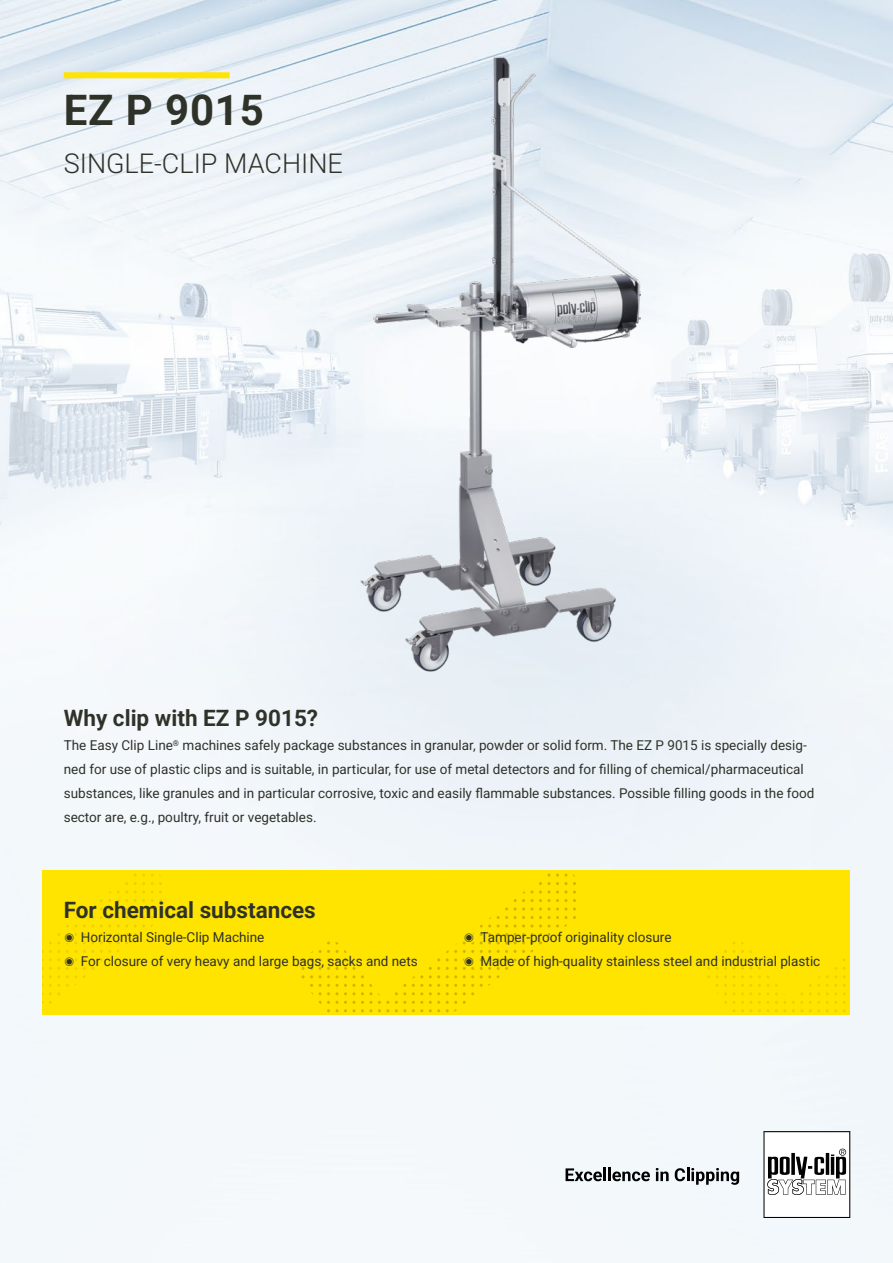
<style>
.page{position:relative;width:893px;height:1263px;background:#fff}
.page>*{position:absolute;margin:0;border:0;box-sizing:border-box;transform-origin:0 0}
.t1{font:700 42px "Roboto";letter-spacing:.02em;color:#2f3229}
.t2{font:300 27px "Roboto";color:#2f3229}
.t3{font:700 22.5px "Roboto";color:#2f3229}
.t4{font:13.5px/24px "Roboto";color:#2f3229}
.s1{color:#ffe400}
</style>
<div class="page">
<img style="left:0;top:0;width:893px;height:1263px">
<div style="left:64px;top:72px;width:166px;height:6px;background:#ffe400"></div>
<svg style="left:763px;top:1131px;width:87px;height:87px"></svg>
<svg style="left:566px;top:1168px;width:84px;height:13px"></svg>
<svg style="left:656px;top:1168px;width:13px;height:13px"></svg>
<svg style="left:675px;top:1168px;width:64px;height:17px"></svg>
<div style="left:43px;top:870px;width:807px;height:144px;background:#ffe400"></div>
<svg style="left:843px;top:1001px;width:3px;height:11px"></svg>
<svg style="left:826px;top:1001px;width:11px;height:11px"></svg>
<svg style="left:809px;top:1001px;width:11px;height:11px"></svg>
<svg style="left:792px;top:1001px;width:11px;height:11px"></svg>
<svg style="left:775px;top:1001px;width:11px;height:11px"></svg>
<svg style="left:758px;top:1001px;width:11px;height:11px"></svg>
<svg style="left:741px;top:1001px;width:11px;height:11px"></svg>
<svg style="left:724px;top:1001px;width:11px;height:11px"></svg>
<svg style="left:843px;top:984px;width:3px;height:11px"></svg>
<svg style="left:826px;top:984px;width:11px;height:11px"></svg>
<svg style="left:809px;top:984px;width:11px;height:11px"></svg>
<svg style="left:775px;top:984px;width:10px;height:11px"></svg>
<svg style="left:758px;top:984px;width:11px;height:11px"></svg>
<svg style="left:741px;top:984px;width:11px;height:11px"></svg>
<svg style="left:716px;top:984px;width:19px;height:11px"></svg>
<svg style="left:843px;top:967px;width:3px;height:11px"></svg>
<svg style="left:826px;top:967px;width:11px;height:11px"></svg>
<svg style="left:758px;top:967px;width:11px;height:11px"></svg>
<svg style="left:741px;top:967px;width:11px;height:11px"></svg>
<svg style="left:707px;top:967px;width:28px;height:11px"></svg>
<svg style="left:741px;top:950px;width:11px;height:11px"></svg>
<svg style="left:707px;top:950px;width:28px;height:11px"></svg>
<svg style="left:49px;top:984px;width:11px;height:11px"></svg>
<svg style="left:83px;top:967px;width:11px;height:11px"></svg>
<svg style="left:66px;top:967px;width:11px;height:11px"></svg>
<svg style="left:49px;top:967px;width:11px;height:11px"></svg>
<svg style="left:100px;top:950px;width:11px;height:11px"></svg>
<svg style="left:83px;top:950px;width:11px;height:11px"></svg>
<svg style="left:66px;top:950px;width:11px;height:11px"></svg>
<svg style="left:49px;top:950px;width:11px;height:11px"></svg>
<svg style="left:117px;top:933px;width:11px;height:11px"></svg>
<svg style="left:100px;top:933px;width:11px;height:11px"></svg>
<svg style="left:83px;top:933px;width:11px;height:11px"></svg>
<svg style="left:66px;top:933px;width:11px;height:11px"></svg>
<svg style="left:49px;top:933px;width:11px;height:11px"></svg>
<svg style="left:151px;top:916px;width:11px;height:11px"></svg>
<svg style="left:134px;top:916px;width:11px;height:11px"></svg>
<svg style="left:117px;top:916px;width:11px;height:11px"></svg>
<svg style="left:100px;top:916px;width:11px;height:11px"></svg>
<svg style="left:83px;top:916px;width:11px;height:11px"></svg>
<svg style="left:151px;top:899px;width:11px;height:11px"></svg>
<svg style="left:134px;top:899px;width:11px;height:11px"></svg>
<svg style="left:117px;top:899px;width:11px;height:11px"></svg>
<svg style="left:100px;top:899px;width:11px;height:11px"></svg>
<svg style="left:151px;top:874px;width:11px;height:19px"></svg>
<svg style="left:134px;top:874px;width:11px;height:19px"></svg>
<svg style="left:117px;top:882px;width:11px;height:11px"></svg>
<svg style="left:446px;top:1001px;width:11px;height:11px"></svg>
<svg style="left:429px;top:1001px;width:11px;height:11px"></svg>
<svg style="left:412px;top:1001px;width:11px;height:11px"></svg>
<svg style="left:395px;top:1001px;width:11px;height:11px"></svg>
<svg style="left:378px;top:1001px;width:11px;height:11px"></svg>
<svg style="left:361px;top:1001px;width:11px;height:11px"></svg>
<svg style="left:319px;top:1001px;width:36px;height:11px"></svg>
<svg style="left:463px;top:984px;width:11px;height:11px"></svg>
<svg style="left:446px;top:984px;width:11px;height:11px"></svg>
<svg style="left:429px;top:984px;width:11px;height:11px"></svg>
<svg style="left:412px;top:984px;width:11px;height:11px"></svg>
<svg style="left:395px;top:984px;width:11px;height:11px"></svg>
<svg style="left:361px;top:984px;width:11px;height:11px"></svg>
<svg style="left:319px;top:984px;width:36px;height:11px"></svg>
<svg style="left:310px;top:984px;width:3px;height:11px"></svg>
<svg style="left:497px;top:967px;width:11px;height:11px"></svg>
<svg style="left:480px;top:967px;width:11px;height:11px"></svg>
<svg style="left:463px;top:967px;width:11px;height:11px"></svg>
<svg style="left:446px;top:967px;width:11px;height:11px"></svg>
<svg style="left:429px;top:967px;width:11px;height:11px"></svg>
<svg style="left:412px;top:975px;width:11px;height:3px"></svg>
<svg style="left:319px;top:967px;width:36px;height:11px"></svg>
<svg style="left:301px;top:967px;width:12px;height:11px"></svg>
<svg style="left:514px;top:950px;width:11px;height:11px"></svg>
<svg style="left:497px;top:950px;width:11px;height:11px"></svg>
<svg style="left:480px;top:950px;width:11px;height:11px"></svg>
<svg style="left:463px;top:950px;width:11px;height:11px"></svg>
<svg style="left:446px;top:950px;width:11px;height:11px"></svg>
<svg style="left:319px;top:950px;width:34px;height:11px"></svg>
<svg style="left:302px;top:951px;width:11px;height:10px"></svg>
<svg style="left:531px;top:933px;width:19px;height:11px"></svg>
<svg style="left:514px;top:933px;width:11px;height:11px"></svg>
<svg style="left:497px;top:933px;width:11px;height:11px"></svg>
<svg style="left:480px;top:933px;width:11px;height:11px"></svg>
<svg style="left:463px;top:933px;width:11px;height:11px"></svg>
<svg style="left:327px;top:941px;width:12px;height:3px"></svg>
<svg style="left:556px;top:916px;width:11px;height:11px"></svg>
<svg style="left:531px;top:916px;width:19px;height:11px"></svg>
<svg style="left:514px;top:916px;width:11px;height:11px"></svg>
<svg style="left:497px;top:916px;width:11px;height:11px"></svg>
<svg style="left:480px;top:917px;width:11px;height:10px"></svg>
<svg style="left:573px;top:899px;width:3px;height:11px"></svg>
<svg style="left:556px;top:899px;width:11px;height:11px"></svg>
<svg style="left:531px;top:899px;width:19px;height:11px"></svg>
<svg style="left:514px;top:899px;width:11px;height:11px"></svg>
<svg style="left:573px;top:874px;width:3px;height:19px"></svg>
<svg style="left:556px;top:873px;width:11px;height:20px"></svg>
<svg style="left:531px;top:873px;width:19px;height:20px"></svg>
<img style="left:353px;top:56px;width:288px;height:622px">
<h1 class="t1" style="left:64px;top:81px;width:202px">EZ P 9015</h1>
<h2 class="t2" style="left:64px;top:145px;width:281px">SINGLE-CLIP MACHINE</h2>
<h3 class="t3" style="left:64px;top:702px;width:256px">Why clip with EZ P 9015?</h3>
<p class="t4" style="left:64px;top:733px;width:752px">The Easy Clip Line<sup>®</sup> machines safely package substances in granular, powder or solid form. The EZ P 9015 is specially desig&shy;ned for use of plastic clips and is suitable, in particular, for use of metal detectors and for filling of chemical/pharmaceutical substances, like granules and in particular corrosive, toxic and easily flammable substances. Possible filling goods in the food sector are, e.g., poultry, fruit or vegetables.</p>
<h3 class="t3" style="left:64px;top:894px;width:253px">For chemical substances</h3>
<p class="t4" style="left:64px;top:925px;width:202px"><span class="s1">➢</span> Horizontal Single-Clip Machine</p>
<p class="t4" style="left:64px;top:949px;width:355px"><span class="s1">➢</span> For closure of very heavy and large bags, sacks and nets</p>
<p class="t4" style="left:463px;top:925px;width:210px"><span class="s1">➢</span> Tamper-proof originality closure</p>
<p class="t4" style="left:463px;top:949px;width:358px"><span class="s1">➢</span> Made of high-quality stainless steel and industrial plastic</p>
</div>
